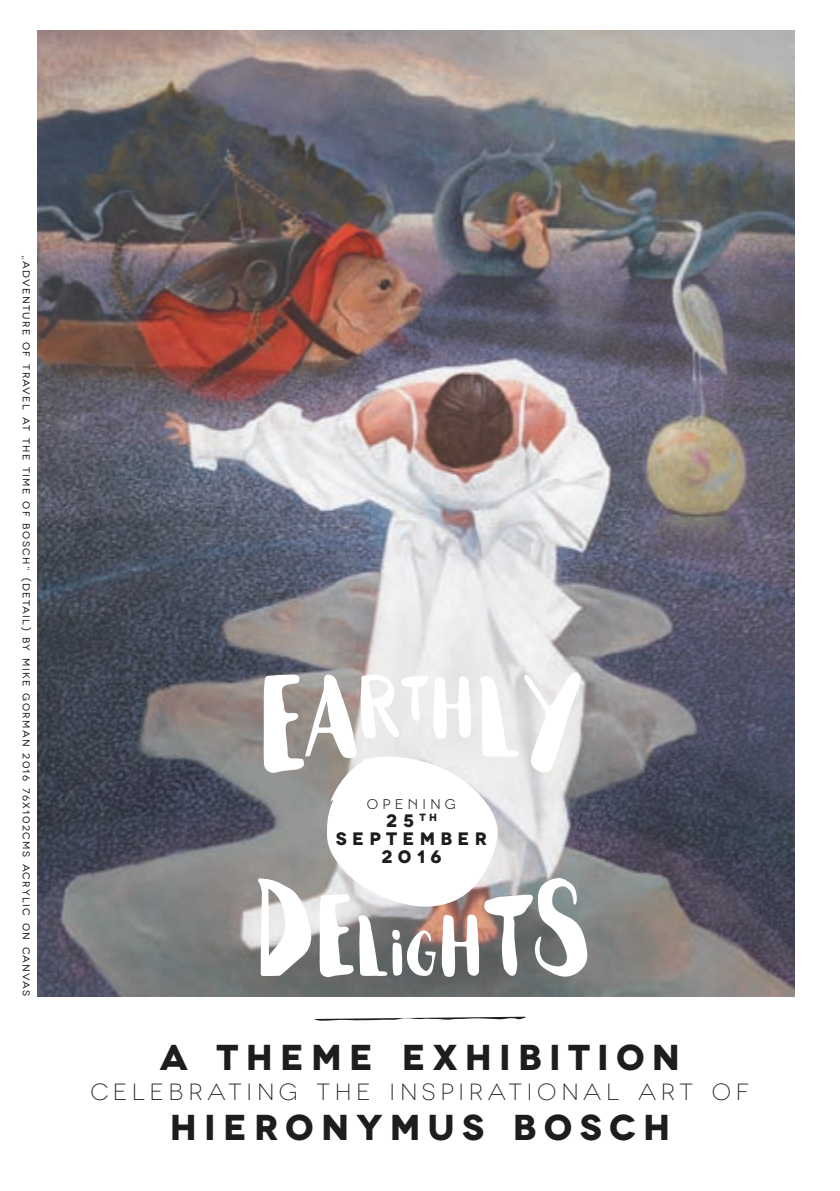
<style>
.page{position:relative;width:840px;height:1191px;background:#fff}
.page>*{position:absolute;margin:0;border:0;box-sizing:border-box;transform-origin:0 0}
.t1{font:900 178.6px "HAMMOCK";color:#fff}
.t2{font:700 36px "Novecentowide";letter-spacing:.2em;color:#1d1d1b}
.t3{font:300 23.4px "Novecentowide";letter-spacing:.2em;color:#1d1d1b}
.t4{font:700 18px/18px "Novecentowide";letter-spacing:.29em;color:#1d1d1b;text-align:center}
.t5{font:14px "Novecentowide";letter-spacing:.29em;color:#1d1d1b}
.t6{font:10px "Novecentowide";letter-spacing:.14em;color:#1d1d1b}
.s1{font-size:150.4px}
.s2{font-size:113.2px}
.s3{font-size:84.2px}
</style>
<div class="page">
<img style="left:38px;top:30px;width:756px;height:966px">
<svg style="left:314px;top:1016px;width:211px;height:4px"></svg>
<svg style="left:326px;top:756px;width:171px;height:152px"></svg>
<p class="t6" style="left:32px;top:255px;width:743px;rotate:90deg">„Adventure of Travel at the Time of Bosch“ (detail) by Mike Gorman 2016 76x102cms Acrylic on Canvas</p>
<h1 class="t1" style="left:254px;top:623px;width:332px">E<span class="s1">A</span><sup>R</sup><sup>T</sup><sup>H</sup><span class="s1">L</span>Y</h1>
<h3 class="t5" style="left:367px;top:796px;width:90px">OPENING</h3>
<h3 class="t4" style="left:336px;top:811px;width:152px">25 <sup>TH<br></sup>SEPTEMBER<br>2016</h3>
<h1 class="t1" style="left:249px;top:827px;width:343px">D<span class="s1">E</span><span class="s2">L</span><span class="s3">IG</span><span class="s2">H</span><span class="s1">T</span>S</h1>
<h2 class="t2" style="left:160px;top:1035px;width:521px">A THEME EXHIBITION</h2>
<h3 class="t3" style="left:90px;top:1078px;width:660px">CELEBRATING THE INSPIRATIONAL ART OF</h3>
<h2 class="t2" style="left:170px;top:1105px;width:501px">HIERONYMUS BOSCH</h2>
</div>
